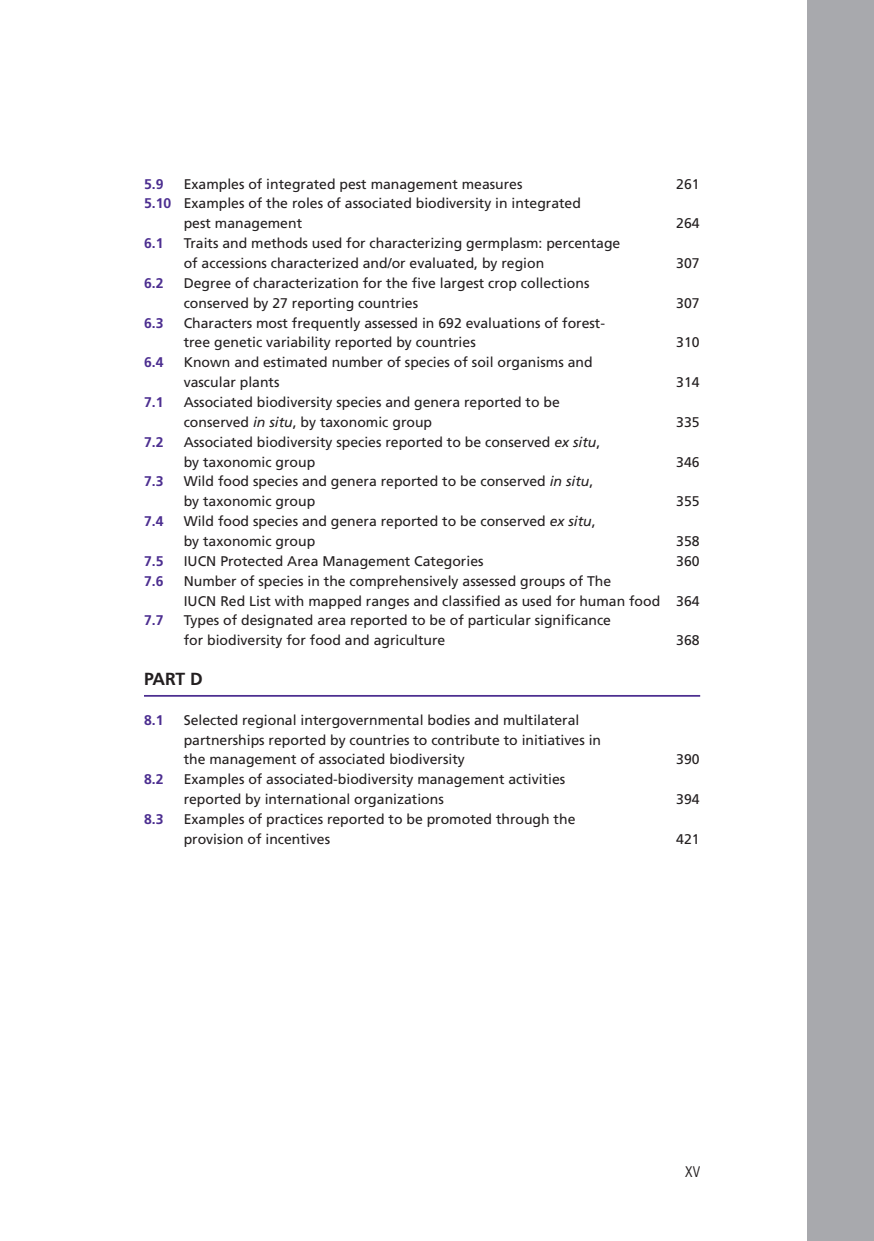
<style>
.page{position:relative;width:874px;height:1241px;background:#fff}
.page>*{position:absolute;margin:0;border:0;box-sizing:border-box;transform-origin:0 0}
.t1{font:300 21px "Frutiger LT Std";color:#231f20;scale:.8 1}
.t2{font:700 17.5px "Frutiger LT Std";color:#231f20}
.t3{font:14px/19.8px "Frutiger LT Std";color:#231f20}
.t4{font:700 14px "Frutiger LT Std";color:#4c2e90}
.s1{font-weight:700;color:#4c2e90}
.s2{font-style:italic}
</style>
<div class="page">
<div style="left:807px;top:0;width:66px;height:1240px;background:#a8a9ad"></div>
<hr style="left:144px;top:695px;width:555px;height:1px;background:#4c2e90">
<p class="t4" style="left:144px;top:175px;width:21px">5.9</p>
<p class="t3" style="left:184px;top:174px;width:340px">Examples of integrated pest management measures</p>
<p class="t3" style="left:676px;top:174px;width:25px">261</p>
<p class="t3" style="left:184px;top:194px;width:398px;text-indent:-40px"><span class="s1">5.10</span> Examples of the roles of associated biodiversity in integrated pest management</p>
<p class="t3" style="left:676px;top:213px;width:25px">264</p>
<p class="t4" style="left:144px;top:235px;width:21px">6.1</p>
<p class="t3" style="left:184px;top:233px;width:438px">Traits and methods used for characterizing germplasm: percentage of accessions characterized and/or evaluated, by region</p>
<p class="t4" style="left:144px;top:275px;width:21px">6.2</p>
<p class="t3" style="left:184px;top:273px;width:407px">Degree of characterization for the five largest crop collections conserved by 27 reporting countries</p>
<p class="t4" style="left:144px;top:314px;width:21px">6.3</p>
<p class="t3" style="left:184px;top:313px;width:422px">Characters most frequently assessed in 692 evaluations of forest&shy;tree genetic variability reported by countries</p>
<p class="t4" style="left:144px;top:354px;width:21px">6.4</p>
<p class="t3" style="left:184px;top:352px;width:410px">Known and estimated number of species of soil organisms and vascular plants</p>
<p class="t4" style="left:144px;top:394px;width:21px">7.1</p>
<p class="t3" style="left:184px;top:392px;width:377px">Associated biodiversity species and genera reported to be conserved <span class="s2">in situ</span>, by taxonomic group</p>
<p class="t4" style="left:144px;top:433px;width:21px">7.2</p>
<p class="t3" style="left:184px;top:432px;width:418px">Associated biodiversity species reported to be conserved <span class="s2">ex situ</span>, by taxonomic group</p>
<p class="t4" style="left:144px;top:473px;width:21px">7.3</p>
<p class="t3" style="left:184px;top:471px;width:411px">Wild food species and genera reported to be conserved <span class="s2">in situ</span>, by taxonomic group</p>
<p class="t4" style="left:144px;top:513px;width:21px">7.4</p>
<p class="t3" style="left:184px;top:511px;width:413px">Wild food species and genera reported to be conserved <span class="s2">ex situ</span>, by taxonomic group</p>
<p class="t3" style="left:676px;top:253px;width:25px">307</p>
<p class="t3" style="left:676px;top:293px;width:25px">307</p>
<p class="t3" style="left:676px;top:333px;width:25px">310</p>
<p class="t3" style="left:676px;top:372px;width:25px">314</p>
<p class="t3" style="left:676px;top:412px;width:25px">335</p>
<p class="t3" style="left:676px;top:452px;width:25px">346</p>
<p class="t3" style="left:676px;top:491px;width:25px">355</p>
<p class="t3" style="left:676px;top:531px;width:25px">358</p>
<p class="t4" style="left:144px;top:552px;width:21px">7.5</p>
<p class="t3" style="left:184px;top:551px;width:301px">IUCN Protected Area Management Categories</p>
<p class="t3" style="left:676px;top:551px;width:25px">360</p>
<p class="t4" style="left:144px;top:572px;width:21px">7.6</p>
<p class="t3" style="left:184px;top:571px;width:517px">Number of species in the comprehensively assessed groups of The<br>IUCN Red List with mapped ranges and classified as used for human food 364</p>
<p class="t4" style="left:144px;top:612px;width:21px">7.7</p>
<p class="t3" style="left:184px;top:610px;width:428px">Types of designated area reported to be of particular significance for biodiversity for food and agriculture</p>
<p class="t3" style="left:676px;top:630px;width:25px">368</p>
<p class="t2" style="left:144px;top:668px;width:58px">Pa rt D</p>
<p class="t4" style="left:144px;top:711px;width:21px">8.1</p>
<p class="t3" style="left:184px;top:710px;width:418px">Selected regional intergovernmental bodies and multilateral partnerships reported by countries to contribute to initiatives in the management of associated biodiversity</p>
<p class="t4" style="left:144px;top:771px;width:21px">8.2</p>
<p class="t3" style="left:184px;top:769px;width:383px">Examples of associated-biodiversity management activities reported by international organizations</p>
<p class="t4" style="left:144px;top:810px;width:21px">8.3</p>
<p class="t3" style="left:184px;top:809px;width:393px">Examples of practices reported to be promoted through the provision of incentives</p>
<p class="t3" style="left:676px;top:749px;width:25px">390</p>
<p class="t3" style="left:676px;top:789px;width:25px">394</p>
<p class="t3" style="left:676px;top:829px;width:25px">421</p>
<h1 class="t1" style="left:685px;top:1157px;width:20px">xv</h1>
</div>
